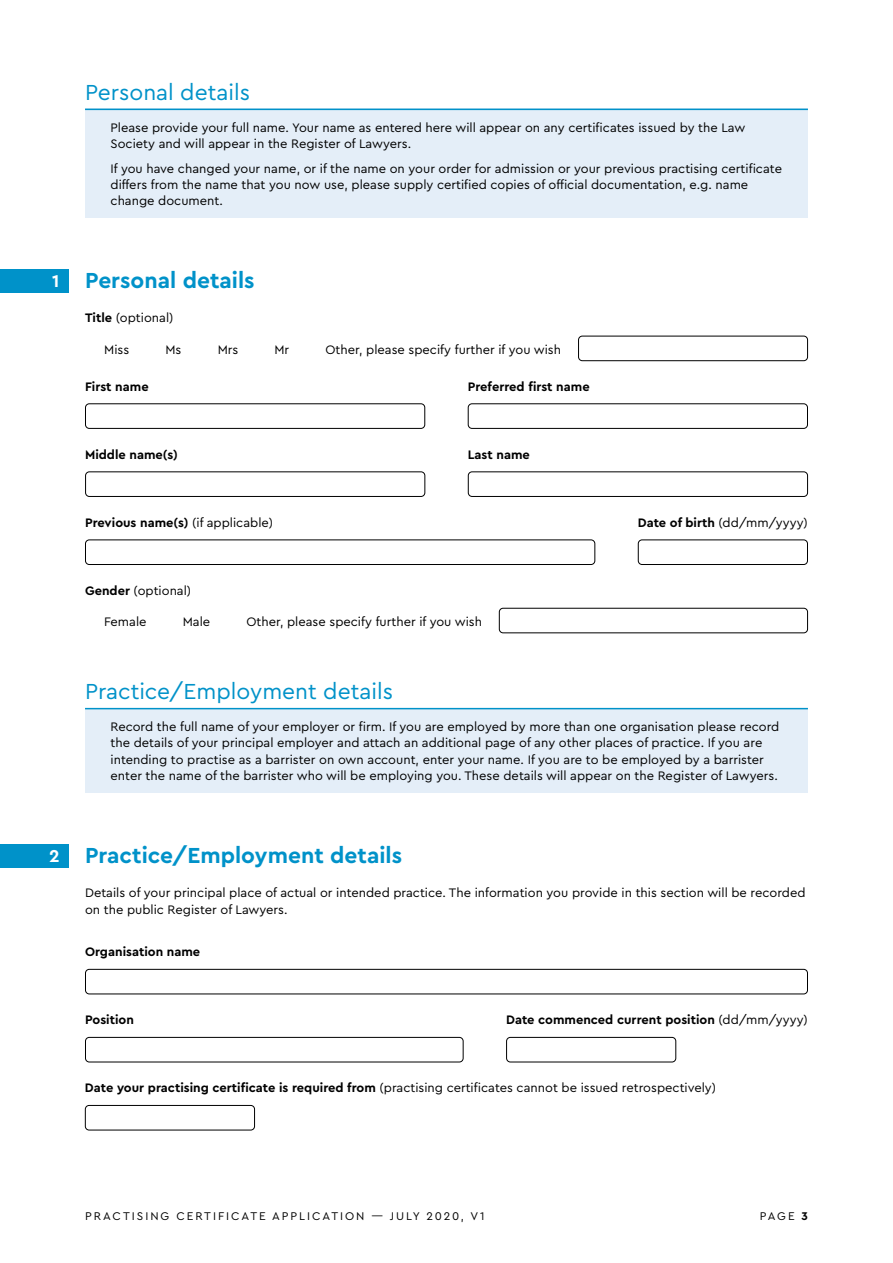
<style>
.page{position:relative;width:893px;height:1263px;background:#fff}
.page>*{position:absolute;margin:0;border:0;box-sizing:border-box;transform-origin:0 0}
.t1{font:700 22.8px "Cera PRO";color:#0092c9}
.t2{font:22.8px "Cera PRO";color:#0092c9}
.t3{font:12.9px/16.4px "Cera PRO";color:#000}
.t4{font:700 12.9px "Cera PRO";color:#000}
.t5{font:11.7px "Cera PRO";letter-spacing:.17em;color:#000}
.s1{font-size:18px;color:#fff}
.s2{font-weight:700}
.s3{font-weight:400}
</style>
<div class="page">
<div style="left:85px;top:109px;width:723px;height:109px;background:#e4eef8"></div>
<hr style="left:85px;top:109px;width:723px;height:1px;background:#0092c9">
<div style="left:85px;top:539px;width:510px;height:26px;border:1px solid #000;border-radius:4px"></div>
<div style="left:638px;top:539px;width:170px;height:26px;border:1px solid #000;border-radius:4px"></div>
<div style="left:85px;top:708px;width:723px;height:85px;background:#e4eef8"></div>
<hr style="left:85px;top:708px;width:723px;height:1px;background:#0092c9">
<div style="left:0;top:269px;width:68px;height:24px;background:#0092c9"></div>
<div style="left:85px;top:403px;width:340px;height:26px;border:1px solid #000;border-radius:4px"></div>
<div style="left:468px;top:403px;width:340px;height:26px;border:1px solid #000;border-radius:4px"></div>
<div style="left:85px;top:471px;width:340px;height:26px;border:1px solid #000;border-radius:4px"></div>
<div style="left:468px;top:471px;width:340px;height:26px;border:1px solid #000;border-radius:4px"></div>
<div style="left:0;top:844px;width:68px;height:23px;background:#0092c9"></div>
<div style="left:85px;top:969px;width:723px;height:25px;border:1px solid #000;border-radius:4px"></div>
<div style="left:85px;top:1037px;width:379px;height:25px;border:1px solid #000;border-radius:4px"></div>
<div style="left:506px;top:1037px;width:170px;height:25px;border:1px solid #000;border-radius:4px"></div>
<div style="left:85px;top:1105px;width:170px;height:25px;border:1px solid #000;border-radius:4px"></div>
<div style="left:578px;top:336px;width:230px;height:25px;border:1px solid #000;border-radius:4px"></div>
<div style="left:499px;top:608px;width:309px;height:25px;border:1px solid #000;border-radius:4px"></div>
<h1 class="t2" style="left:85px;top:77px;width:166px">Personal details</h1>
<p class="t3" style="left:111px;top:119px;width:636px">Please provide your full name. Your name as entered here will appear on any certificates issued by the Law<br>Society and will appear in the Register of Lawyers.</p>
<p class="t3" style="left:111px;top:160px;width:673px">If you have changed your name, or if the name on your order for admission or your previous practising certificate differs from the name that you now use, please supply certified copies of official documentation, e.g. name change document.</p>
<h1 class="t1" style="left:52px;top:266px;width:204px"><span class="s1">1</span> Personal details</h1>
<p class="t3" style="left:85px;top:309px;width:90px"><span class="s2">Title</span> (optional)</p>
<p class="t3" style="left:104px;top:341px;width:27px">Miss</p>
<p class="t3" style="left:165px;top:341px;width:17px">Ms</p>
<p class="t3" style="left:218px;top:341px;width:22px">Mrs</p>
<p class="t3" style="left:275px;top:341px;width:16px">Mr</p>
<p class="t3" style="left:326px;top:341px;width:237px">Other, please specify further if you wish</p>
<p class="t4" style="left:85px;top:378px;width:65px">First name</p>
<p class="t4" style="left:468px;top:378px;width:123px">Preferred first name</p>
<p class="t4" style="left:85px;top:446px;width:94px">Middle name(s)</p>
<p class="t4" style="left:468px;top:446px;width:64px">Last name</p>
<p class="t4" style="left:85px;top:514px;width:190px">Previous name(s) <span class="s3">(if applicable)</span></p>
<p class="t3" style="left:638px;top:514px;width:172px"><span class="s2">Date of birth</span> (dd/mm/yyyy)</p>
<p class="t3" style="left:85px;top:582px;width:108px"><span class="s2">Gender</span> (optional)</p>
<p class="t3" style="left:104px;top:613px;width:44px">Female</p>
<p class="t3" style="left:183px;top:613px;width:29px">Male</p>
<p class="t3" style="left:246px;top:613px;width:237px">Other, please specify further if you wish</p>
<h1 class="t2" style="left:85px;top:676px;width:309px">Practice/Employment details</h1>
<p class="t3" style="left:111px;top:718px;width:670px">Record the full name of your employer or firm. If you are employed by more than one organisation please record the details of your principal employer and attach an additional page of any other places of practice. If you are intending to practise as a barrister on own account, enter your name. If you are to be employed by a barrister enter the name of the barrister who will be employing you. These details will appear on the Register of Lawyers.</p>
<h1 class="t1" style="left:49px;top:840px;width:355px"><span class="s1">2</span> Practice/Employment details</h1>
<p class="t3" style="left:85px;top:884px;width:722px">Details of your principal place of actual or intended practice. The information you provide in this section will be recorded on the public Register of Lawyers.</p>
<p class="t4" style="left:85px;top:943px;width:117px">Organisation name</p>
<p class="t4" style="left:85px;top:1011px;width:50px">Position</p>
<p class="t4" style="left:506px;top:1011px;width:303px">Date commenced current position <span class="s3">(dd/mm/yyyy)</span></p>
<p class="t3" style="left:85px;top:1079px;width:633px"><span class="s2">Date your practising certificate is required from</span> (practising certificates cannot be issued retrospectively)</p>
<p class="t5" style="left:85px;top:1209px;width:401px">PRACTISING CERTIFICATE APPLICATION — JULY 2020, V1</p>
<p class="t5" style="left:760px;top:1209px;width:49px">PAGE <span class="s2">3</span></p>
</div>
